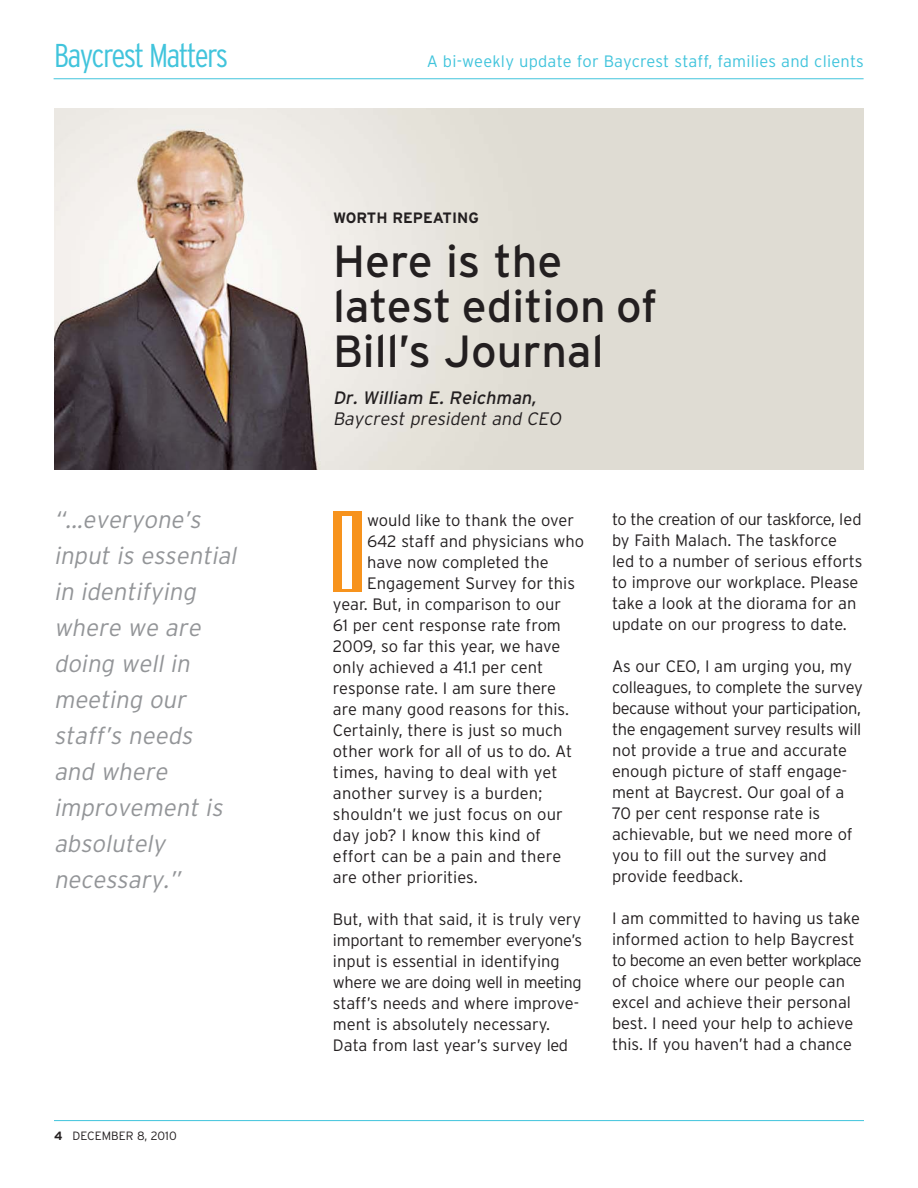
<style>
.page{position:relative;width:918px;height:1188px;background:#fff}
.page>*{position:absolute;margin:0;border:0;box-sizing:border-box;transform-origin:0 0}
.t1{font:extra-condensed 103.95px "Interstate";color:#fff}
.t2{font:45px/45px "Interstate";color:#231f20}
.t3{font:300 condensed 33px "Interstate";letter-spacing:-.05em;color:#41c4dc}
.t4{font:italic 300 24px/36px "Interstate";color:#939598}
.t5{font:italic 300 18px "Interstate";color:#231f20}
.t6{font:italic 18px "Interstate";color:#231f20}
.t7{font:300 16.5px/21px "Interstate";color:#231f20}
.t8{font:300 16.5px "Interstate";letter-spacing:.01em;color:#41c4dc}
.t9{font:700 15px "Interstate";color:#231f20}
.t10{font:300 12px "Interstate";color:#231f20}
.s1{font-weight:700}
</style>
<div class="page">
<div style="left:333px;top:512px;width:29px;height:80px;background:#f7931d"></div>
<img style="left:54px;top:108px;width:810px;height:362px">
<hr style="left:54px;top:1120px;width:810px;height:1px;background:#41c4dc">
<hr style="left:54px;top:78px;width:810px;height:1px;background:#41c4dc">
<h3 class="t3" style="left:54px;top:43px;width:176px">Baycrest Matters</h3>
<h3 class="t4" style="left:54px;top:504px;width:184px">“...everyone’s input is essential in identifying where we are doing well in meeting our staff’s needs and where improvement is absolutely necessary.”</h3>
<p class="t10" style="left:54px;top:1132px;width:124px"><span class="s1">4</span> DECEMBER 8, 2010</p>
<p class="t8" style="left:427px;top:55px;width:439px">A bi-weekly update for Baycrest staff, families and clients</p>
<p class="t9" style="left:333px;top:212px;width:147px">WORTH REPEATING</p>
<h2 class="t2" style="left:333px;top:244px;width:326px">Here is the latest edition of<br>Bill’s Journal</h2>
<p class="t6" style="left:333px;top:391px;width:205px">Dr. William E. Reichman,</p>
<p class="t5" style="left:333px;top:412px;width:230px">Baycrest president and CEO</p>
<h1 class="t1" style="left:336px;top:512px;width:23px">I</h1>
<p class="t7" style="left:367px;top:511px;width:209px">would like to thank the over</p>
<p class="t7" style="left:367px;top:532px;width:219px">642 staff and physicians who</p>
<p class="t7" style="left:367px;top:553px;width:183px">have now completed the</p>
<p class="t7" style="left:367px;top:574px;width:209px">Engagement Survey for this</p>
<p class="t7" style="left:333px;top:595px;width:230px">year. But, in comparison to our</p>
<p class="t7" style="left:333px;top:616px;width:229px">61 per cent response rate from</p>
<p class="t7" style="left:333px;top:637px;width:229px">2009, so far this year, we have</p>
<p class="t7" style="left:333px;top:658px;width:212px">only achieved a 41.1 per cent</p>
<p class="t7" style="left:333px;top:679px;width:225px">response rate. I am sure there</p>
<p class="t7" style="left:333px;top:700px;width:237px">are many good reasons for this.</p>
<p class="t7" style="left:333px;top:721px;width:231px">Certainly, there is just so much</p>
<p class="t7" style="left:333px;top:742px;width:241px">other work for all of us to do. At</p>
<p class="t7" style="left:333px;top:763px;width:226px">times, having to deal with yet</p>
<p class="t7" style="left:333px;top:784px;width:211px">another survey is a burden;</p>
<p class="t7" style="left:333px;top:805px;width:231px">shouldn’t we just focus on our</p>
<p class="t7" style="left:333px;top:826px;width:210px">day job? I know this kind of</p>
<p class="t7" style="left:333px;top:847px;width:230px">effort can be a pain and there</p>
<p class="t7" style="left:333px;top:868px;width:146px">are other priorities.</p>
<p class="t7" style="left:333px;top:910px;width:251px">But, with that said, it is truly very important to remember everyone’s input is essential in identifying where we are doing well in meeting staff’s needs and where improve&shy;ment is absolutely necessary.<br>Data from last year’s survey led</p>
<p class="t7" style="left:612px;top:511px;width:252px">to the creation of our taskforce, led by Faith Malach. The taskforce led to a number of serious efforts to improve our workplace. Please take a look at the diorama for an update on our progress to date.</p>
<p class="t7" style="left:612px;top:658px;width:252px">As our CEO, I am urging you, my colleagues, to complete the survey because without your participation, the engagement survey results will not provide a true and accurate enough picture of staff engage&shy;ment at Baycrest. Our goal of a<br>70 per cent response rate is achievable, but we need more of you to fill out the survey and provide feedback.</p>
<p class="t7" style="left:612px;top:910px;width:251px">I am committed to having us take informed action to help Baycrest to become an even better workplace of choice where our people can excel and achieve their personal best. I need your help to achieve this. If you haven’t had a chance</p>
</div>
